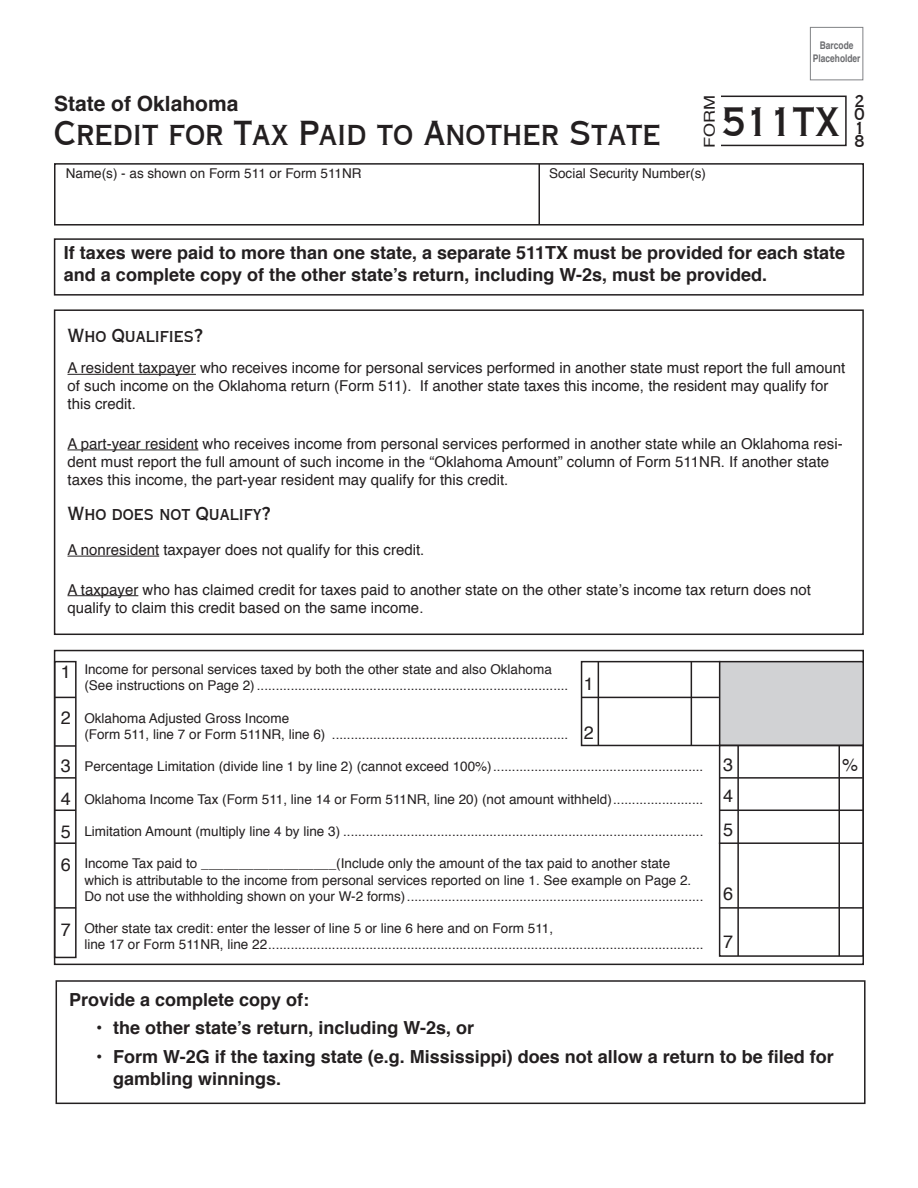
<style>
.page{position:relative;width:918px;height:1188px;background:#fff}
.page>*{position:absolute;margin:0;border:0;box-sizing:border-box;transform-origin:0 0}
.t1{font:39px "Copperplate Thirty AB";color:#231f20}
.t2{font:33px "Copperplate Thirty AB";color:#231f20}
.t3{font:700 21px "Helvetica";color:#231f20}
.t4{font:700 18px/21.6px "Helvetica";color:#231f20}
.t5{font:18px "Copperplate Thirty AB";color:#231f20}
.t6{font:18px "Helvetica";color:#231f20}
.t7{font:16.5px "Copperplate Thirty AB";color:#231f20}
.t8{font:15px/18px "Helvetica";color:#231f20}
.t9{font:15px "Helvetica";color:#231f20;scale:1.2 1}
.t10{font:13.5px "Helvetica";color:#231f20}
.t11{font:700 10.5px "Helvetica";color:#6c6d70;scale:.8 1}
</style>
<div class="page">
<div style="left:720px;top:662px;width:143px;height:83px;background:#d1d2d4"></div>
<div style="left:54px;top:238px;width:810px;height:58px;border:2px solid #231f20"></div>
<div style="left:54px;top:163px;width:810px;height:63px;border:2px solid #231f20"></div>
<div style="left:581px;top:661px;width:283px;height:85px;border:2px solid #231f20"></div>
<div style="left:719px;top:745px;width:145px;height:212px;border:2px solid #231f20"></div>
<hr style="left:581px;top:697px;width:138px;height:1px;background:#231f20">
<svg style="left:57px;top:697px;width:17px;height:1px"></svg>
<hr style="left:55px;top:745px;width:21px;height:2px;background:#231f20">
<hr style="left:598px;top:661px;width:1px;height:85px;background:#231f20">
<hr style="left:691px;top:662px;width:1px;height:84px;background:#231f20">
<hr style="left:737px;top:745px;width:2px;height:211px;background:#231f20">
<hr style="left:838px;top:745px;width:2px;height:211px;background:#231f20">
<hr style="left:720px;top:777px;width:143px;height:2px;background:#231f20">
<hr style="left:55px;top:777px;width:21px;height:2px;background:#231f20">
<hr style="left:719px;top:810px;width:145px;height:1px;background:#231f20">
<svg style="left:57px;top:810px;width:17px;height:1px"></svg>
<hr style="left:719px;top:842px;width:145px;height:2px;background:#231f20">
<hr style="left:55px;top:842px;width:21px;height:2px;background:#231f20">
<div style="left:54px;top:661px;width:23px;height:297px;border:2px solid #231f20"></div>
<hr style="left:68px;top:374px;width:128px;height:1px;background:#231f20">
<hr style="left:68px;top:450px;width:130px;height:1px;background:#231f20">
<hr style="left:68px;top:556px;width:91px;height:1px;background:#231f20">
<hr style="left:68px;top:595px;width:70px;height:1px;background:#231f20">
<div style="left:54px;top:309px;width:810px;height:326px;border:2px solid #231f20"></div>
<div style="left:56px;top:980px;width:810px;height:124px;border:2px solid #231f20"></div>
<hr style="left:538px;top:164px;width:2px;height:61px;background:#231f20">
<div style="left:717px;top:96px;width:130px;height:50px;border:2px solid #231f20"></div>
<div style="left:713px;top:90px;width:8px;height:63px;background:#fff"></div>
<hr style="left:719px;top:661px;width:1px;height:85px;background:#231f20">
<hr style="left:719px;top:907px;width:145px;height:2px;background:#231f20">
<hr style="left:55px;top:907px;width:21px;height:2px;background:#231f20">
<div style="left:810px;top:27px;width:53px;height:53px;border:1px solid #808285"></div>
<p class="t3" style="left:54px;top:86px;width:186px">State of Oklahoma</p>
<p class="t2" style="left:54px;top:113px;width:608px">Credit for Tax Paid to Another State</p>
<p class="t11" style="left:820px;top:37px;width:44px">Barcode</p>
<p class="t11" style="left:813px;top:50px;width:61px">Placeholder</p>
<p class="t9" style="left:698px;top:148px;width:46px;rotate:-90deg">FORM</p>
<p class="t1" style="left:721px;top:98px;width:121px">511TX</p>
<p class="t7" style="left:854px;top:91px;width:12px">2</p>
<p class="t7" style="left:854px;top:104px;width:12px">0</p>
<p class="t7" style="left:854px;top:118px;width:12px">1</p>
<p class="t7" style="left:854px;top:131px;width:12px">8</p>
<p class="t10" style="left:66px;top:163px;width:297px">Name(s) - as shown on Form 511 or Form 511NR</p>
<p class="t10" style="left:549px;top:163px;width:158px">Social Security Number(s)</p>
<p class="t4" style="left:64px;top:242px;width:783px">If taxes were paid to more than one state, a separate 511TX must be provided for each state and a complete copy of the other state’s return, including W-2s, must be provided.</p>
<p class="t5" style="left:68px;top:324px;width:137px">Who Qualifies?</p>
<p class="t8" style="left:68px;top:359px;width:779px">A resident taxpayer who receives income for personal services performed in another state must report the full amount of such income on the Oklahoma return (Form 511). If another state taxes this income, the resident may qualify for this credit.</p>
<p class="t8" style="left:68px;top:435px;width:777px">A part-year resident who receives income from personal services performed in another state while an Oklahoma resi&shy;dent must report the full amount of such income in the “Oklahoma Amount” column of Form 511NR. If another state taxes this income, the part-year resident may qualify for this credit.</p>
<p class="t5" style="left:68px;top:502px;width:205px">Who does not Qualify?</p>
<p class="t8" style="left:68px;top:541px;width:358px">A nonresident taxpayer does not qualify for this credit.</p>
<p class="t8" style="left:68px;top:581px;width:745px">A taxpayer who has claimed credit for taxes paid to another state on the other state’s income tax return does not qualify to claim this credit based on the same income.</p>
<p class="t6" style="left:61px;top:658px;width:12px">1</p>
<p class="t6" style="left:61px;top:703px;width:12px">2</p>
<p class="t6" style="left:61px;top:751px;width:12px">3</p>
<p class="t6" style="left:61px;top:784px;width:12px">4</p>
<p class="t6" style="left:61px;top:817px;width:12px">5</p>
<p class="t6" style="left:61px;top:850px;width:12px">6</p>
<p class="t6" style="left:61px;top:916px;width:12px">7</p>
<p class="t10" style="left:84px;top:659px;width:469px">Income for personal services taxed by both the other state and also Oklahoma</p>
<p class="t10" style="left:84px;top:675px;width:486px">(See instructions on Page 2) ...................................................................................</p>
<p class="t10" style="left:84px;top:707px;width:206px">Oklahoma Adjusted Gross Income</p>
<p class="t10" style="left:84px;top:724px;width:485px">(Form 511, line 7 or Form 511NR, line 6) ...............................................................</p>
<p class="t10" style="left:84px;top:756px;width:621px">Percentage Limitation (divide line 1 by line 2) (cannot exceed 100%)........................................................</p>
<p class="t10" style="left:84px;top:788px;width:620px">Oklahoma Income Tax (Form 511, line 14 or Form 511NR, line 20) (not amount withheld)........................</p>
<p class="t10" style="left:84px;top:821px;width:621px">Limitation Amount (multiply line 4 by line 3) ................................................................................................</p>
<p class="t10" style="left:84px;top:853px;width:587px">Income Tax paid to __________________(Include only the amount of the tax paid to another state</p>
<p class="t10" style="left:84px;top:869px;width:609px">which is attributable to the income from personal services reported on line 1. See example on Page 2.</p>
<p class="t10" style="left:84px;top:886px;width:621px">Do not use the withholding shown on your W-2 forms)...............................................................................</p>
<p class="t10" style="left:84px;top:918px;width:470px">Other state tax credit: enter the lesser of line 5 or line 6 here and on Form 511,</p>
<p class="t10" style="left:84px;top:934px;width:621px">line 17 or Form 511NR, line 22....................................................................................................................</p>
<p class="t6" style="left:584px;top:670px;width:12px">1</p>
<p class="t6" style="left:584px;top:719px;width:12px">2</p>
<p class="t6" style="left:723px;top:750px;width:12px">3</p>
<p class="t6" style="left:723px;top:782px;width:12px">4</p>
<p class="t6" style="left:723px;top:816px;width:12px">5</p>
<p class="t6" style="left:723px;top:880px;width:12px">6</p>
<p class="t6" style="left:723px;top:928px;width:12px">7</p>
<p class="t6" style="left:842px;top:751px;width:18px">%</p>
<p class="t4" style="left:69px;top:989px;width:242px">Provide a complete copy of:</p>
<p class="t4" style="left:96px;top:1017px;width:379px">• the other state’s return, including W-2s, or</p>
<p class="t4" style="left:113px;top:1046px;width:722px;text-indent:-17px">• Form W-2G if the taxing state (e.g. Mississippi) does not allow a return to be filed for gambling winnings.</p>
</div>
